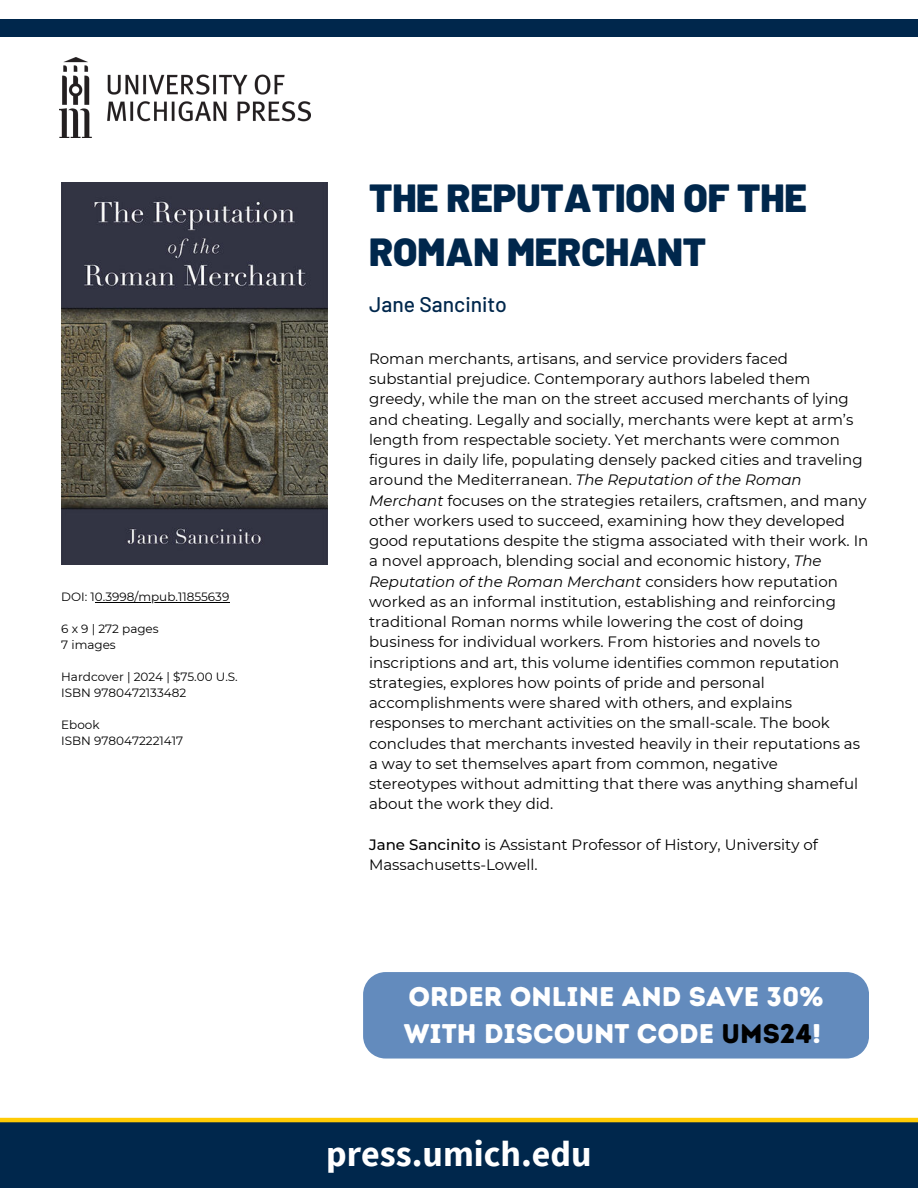
<style>
.page{position:relative;width:918px;height:1188px;background:#fff}
.page>*{position:absolute;margin:0;border:0;box-sizing:border-box;transform-origin:0 0}
.t1{font:900 39.15px/54px "Barlow";color:#00274c}
.t2{font:700 36px "Source Sans Pro";color:#fff}
.t3{font:27px/37.2px "Intro Rust Base";color:#fff}
.t4{font:500 21.15px "Barlow";color:#00274c}
.t5{font:15px/20.2px "Montserrat";color:#000}
.t6{font:12px "Montserrat";color:#000}
.s1{font-style:italic}
.s2{font-weight:500}
.s3{color:#000}
</style>
<div class="page">
<div style="left:0;top:19px;width:918px;height:18px;background:#00274c"></div>
<img style="left:60px;top:58px;width:250px;height:80px">
<div style="left:0;top:1122px;width:918px;height:66px;background:#00274c"></div>
<div style="left:363px;top:972px;width:506px;height:87px;background:#638bbd"></div>
<img style="left:61px;top:182px;width:267px;height:383px">
<hr style="left:0;top:1118px;width:918px;height:4px;background:#ffcb05">
<hr style="left:95px;top:602px;width:134px;height:1px;background:#000">
<p class="t6" style="left:61px;top:589px;width:170px">DOI: 10.3998/mpub.11855639</p>
<p class="t6" style="left:61px;top:621px;width:99px">6 x 9 | 272 pages</p>
<p class="t6" style="left:61px;top:637px;width:56px">7 images</p>
<p class="t6" style="left:61px;top:669px;width:178px">Hardcover | 2024 | $75.00 U.S.</p>
<p class="t6" style="left:61px;top:685px;width:127px">ISBN 9780472133482</p>
<p class="t6" style="left:61px;top:717px;width:40px">Ebook</p>
<p class="t6" style="left:61px;top:733px;width:124px">ISBN 9780472221417</p>
<p class="t1" style="left:369px;top:169px;width:439px">THE REPUTATION OF THE<br>ROMAN MERCHANT</p>
<p class="t4" style="left:369px;top:290px;width:139px">Jane Sancinito</p>
<p class="t5" style="left:369px;top:348px;width:501px">Roman merchants, artisans, and service providers faced substantial prejudice. Contemporary authors labeled them greedy, while the man on the street accused merchants of lying and cheating. Legally and socially, merchants were kept at arm’s length from respectable society. Yet merchants were common figures in daily life, populating densely packed cities and traveling around the Mediterranean. <span class="s1">The Reputation of the Roman Merchant</span> focuses on the strategies retailers, craftsmen, and many other workers used to succeed, examining how they developed good reputations despite the stigma associated with their work. In a novel approach, blending social and economic history, <span class="s1">The Reputation of the Roman Merchant</span> considers how reputation worked as an informal institution, establishing and reinforcing traditional Roman norms while lowering the cost of doing business for individual workers. From histories and novels to inscriptions and art, this volume identifies common reputation strategies, explores how points of pride and personal accomplishments were shared with others, and explains responses to merchant activities on the small-scale. The book concludes that merchants invested heavily in their reputations as a way to set themselves apart from common, negative stereotypes without admitting that there was anything shameful about the work they did.</p>
<p class="t5" style="left:369px;top:834px;width:450px"><span class="s2">Jane Sancinito</span> is Assistant Professor of History, University of<br>Massachusetts-Lowell.</p>
<p class="t3" style="left:404px;top:978px;width:421px">ORDER ONLINE AND SAVE 30%<br>WITH DISCOUNT CODE <span class="s3">UMS24</span>!</p>
<p class="t2" style="left:326px;top:1130px;width:267px">press.umich.edu</p>
</div>
